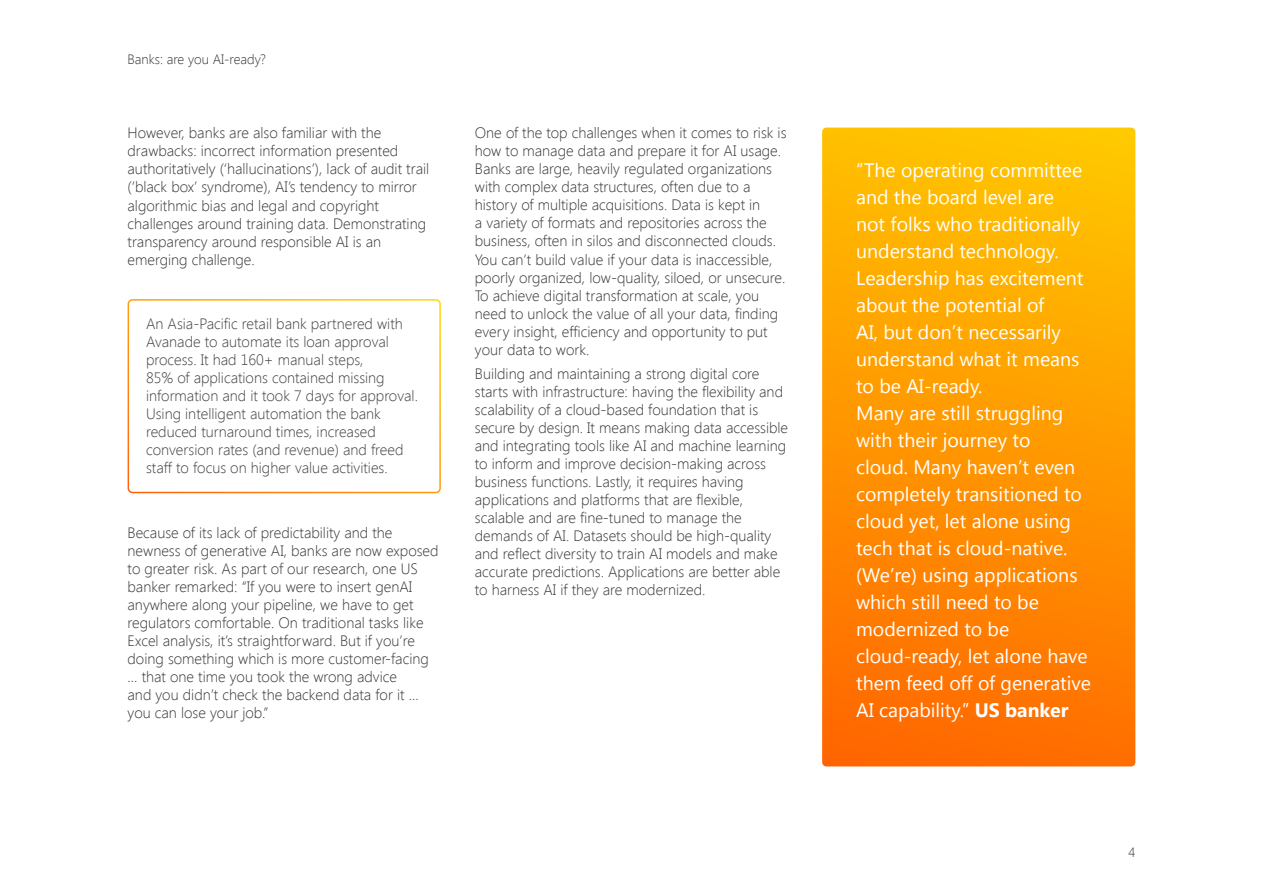
<style>
.page{position:relative;width:1263px;height:893px;background:#fff}
.page>*{position:absolute;margin:0;border:0;box-sizing:border-box;transform-origin:0 0}
.t1{font:19.5px/27px "Segoe UI";color:#fff}
.t2{font:300 15px/18px "Segoe UI";color:#333}
.t3{font:300 13.5px "Segoe UI";color:#333}
.s1{font-weight:700}
</style>
<div class="page">
<svg style="left:822px;top:128px;width:313px;height:638px;background:#ff9700"></svg>
<div style="left:128px;top:299px;width:313px;height:194px;border:2px solid #fff;border-radius:4px"></div>
<p class="t3" style="left:128px;top:50px;width:140px">Banks: are you AI-ready?</p>
<p class="t2" style="left:128px;top:124px;width:303px">However, banks are also familiar with the drawbacks: incorrect information presented authoritatively (‘hallucinations’), lack of audit trail (‘black box’ syndrome), AI’s tendency to mirror algorithmic bias and legal and copyright challenges around training data. Demonstrating transparency around responsible AI is an emerging challenge.</p>
<p class="t2" style="left:146px;top:314px;width:273px">An Asia-Pacific retail bank partnered with Avanade to automate its loan approval process. It had 160+ manual steps,<br>85% of applications contained missing information and it took 7 days for approval.<br>Using intelligent automation the bank reduced turnaround times, increased conversion rates (and revenue) and freed staff to focus on higher value activities.</p>
<p class="t2" style="left:128px;top:523px;width:312px">Because of its lack of predictability and the newness of generative AI, banks are now exposed to greater risk. As part of our research, one US banker remarked: “If you were to insert genAI anywhere along your pipeline, we have to get regulators comfortable. On traditional tasks like Excel analysis, it’s straightforward. But if you’re doing something which is more customer-facing … that one time you took the wrong advice<br>and you didn’t check the backend data for it … you can lose your job.”</p>
<p class="t2" style="left:475px;top:124px;width:313px">One of the top challenges when it comes to risk is how to manage data and prepare it for AI usage.<br>Banks are large, heavily regulated organizations with complex data structures, often due to a history of multiple acquisitions. Data is kept in<br>a variety of formats and repositories across the business, often in silos and disconnected clouds.<br>You can’t build value if your data is inaccessible, poorly organized, low-quality, siloed, or unsecure.<br>To achieve digital transformation at scale, you need to unlock the value of all your data, finding every insight, efficiency and opportunity to put your data to work.</p>
<p class="t2" style="left:475px;top:364px;width:315px">Building and maintaining a strong digital core starts with infrastructure: having the flexibility and scalability of a cloud-based foundation that is secure by design. It means making data accessible and integrating tools like AI and machine learning to inform and improve decision-making across business functions. Lastly, it requires having applications and platforms that are flexible, scalable and are fine-tuned to manage the demands of AI. Datasets should be high-quality and reflect diversity to train AI models and make accurate predictions. Applications are better able to harness AI if they are modernized.</p>
<p class="t1" style="left:856px;top:156px;width:236px">“The operating committee and the board level are<br>not folks who traditionally understand technology.<br>Leadership has excitement about the potential of<br>AI, but don’t necessarily understand what it means to be AI-ready.<br>Many are still struggling with their journey to<br>cloud. Many haven’t even completely transitioned to cloud yet, let alone using tech that is cloud-native. (We’re) using applications which still need to be modernized to be cloud-ready, let alone have them feed off of generative<br>AI capability.” <span class="s1">US banker</span></p>
<p class="t3" style="left:1128px;top:843px;width:8px">4</p>
</div>
